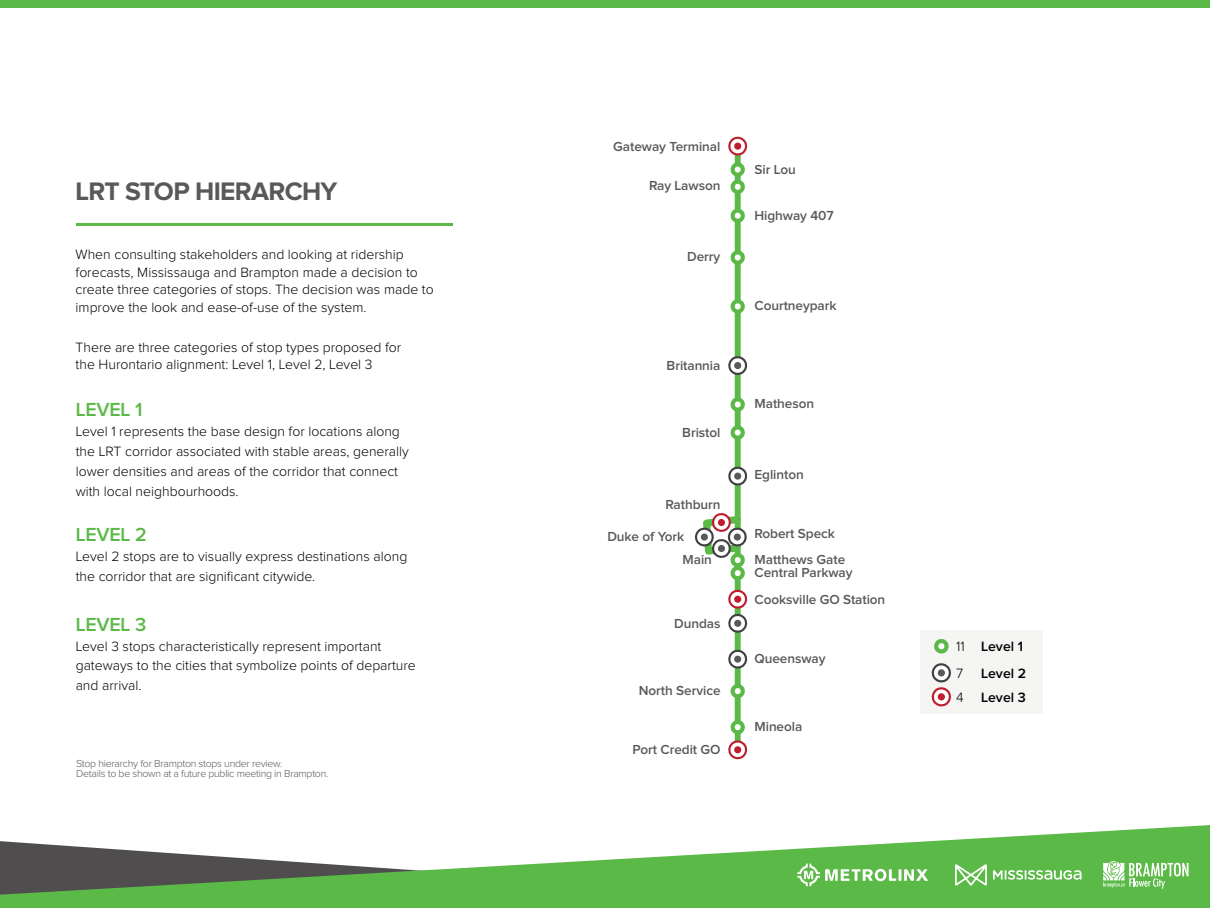
<style>
.page{position:relative;width:1210px;height:908px;background:#fff}
.page>*{position:absolute;margin:0;border:0;box-sizing:border-box;transform-origin:0 0}
.t1{font:700 26.25px "Proxima Nova";letter-spacing:-.025em;color:#58595b}
.t2{font:600 19.6px "Proxima Nova";color:#5bba47}
.t3{font:300 14px/19.9px "Proxima Nova";color:#000}
.t4{font:600 14px/26.6px "Proxima Nova";color:#000}
.t5{font:600 13.54px/26.6px "Proxima Nova";letter-spacing:-.005em;color:#58595b}
.t6{font:300 10.5px/10.5px "Proxima Nova";letter-spacing:-.025em;color:#58595b}
.s1{font-weight:300}
</style>
<div class="page">
<svg style="left:0;top:825px;width:1210px;height:82px;fill:#5bba47"></svg>
<div style="left:0;top:0;width:1210px;height:8px;background:#5bba47"></div>
<svg style="left:797px;top:863px;width:131px;height:22px"></svg>
<svg style="left:955px;top:864px;width:32px;height:21px"></svg>
<svg style="left:993px;top:869px;width:88px;height:10px"></svg>
<svg style="left:1103px;top:860px;width:85px;height:28px"></svg>
<div style="left:920px;top:630px;width:123px;height:83px;background:#f5f5f4"></div>
<hr style="left:76px;top:223px;width:376px;height:2px;background:#5bba47">
<svg style="left:694px;top:136px;width:54px;height:623px"></svg>
<svg style="left:931px;top:663px;width:20px;height:44px"></svg>
<svg style="left:934px;top:639px;width:15px;height:15px"></svg>
<h1 class="t1" style="left:76px;top:179px;width:263px">LRT STOP HIERARCHY</h1>
<p class="t3" style="left:76px;top:246px;width:360px;line-height:17.5px">When consulting stakeholders and looking at ridership forecasts, Mississauga and Brampton made a decision to create three categories of stops. The decision was made to improve the look and ease-of-use of the system.</p>
<p class="t3" style="left:76px;top:339px;width:327px;line-height:17.5px">There are three categories of stop types proposed for the Hurontario alignment: Level 1, Level 2, Level 3</p>
<h2 class="t2" style="left:76px;top:400px;width:68px">LEVEL 1</h2>
<p class="t3" style="left:76px;top:422px;width:335px">Level 1 represents the base design for locations along the LRT corridor associated with stable areas, generally lower densities and areas of the corridor that connect with local neighbourhoods.</p>
<h2 class="t2" style="left:76px;top:525px;width:73px">LEVEL 2</h2>
<p class="t3" style="left:76px;top:547px;width:333px">Level 2 stops are to visually express destinations along the corridor that are significant citywide.</p>
<h2 class="t2" style="left:76px;top:614px;width:72px">LEVEL 3</h2>
<p class="t3" style="left:76px;top:636px;width:342px">Level 3 stops characteristically represent important gateways to the cities that symbolize points of departure and arrival.</p>
<p class="t6" style="left:76px;top:758px;width:254px">Stop hierarchy for Brampton stops under review.<br>Details to be shown at a future public meeting in Brampton.</p>
<p class="t5" style="left:613px;top:134px;width:109px">Gateway Terminal</p>
<p class="t5" style="left:649px;top:173px;width:73px">Ray Lawson</p>
<p class="t5" style="left:687px;top:244px;width:35px">Derry</p>
<p class="t5" style="left:666px;top:353px;width:55px">Britannia</p>
<p class="t5" style="left:682px;top:419px;width:40px">Bristol</p>
<p class="t5" style="left:665px;top:491px;width:57px">Rathburn</p>
<p class="t5" style="left:754px;top:156px;width:43px">Sir Lou</p>
<p class="t5" style="left:754px;top:202px;width:81px">Highway 407</p>
<p class="t5" style="left:754px;top:293px;width:84px">Courtneypark</p>
<p class="t5" style="left:754px;top:391px;width:61px">Matheson</p>
<p class="t5" style="left:754px;top:462px;width:51px">Eglinton</p>
<p class="t5" style="left:607px;top:523px;width:78px">Duke of York</p>
<p class="t5" style="left:754px;top:520px;width:82px">Robert Speck</p>
<p class="t5" style="left:682px;top:547px;width:31px">Main</p>
<p class="t5" style="left:674px;top:610px;width:48px">Dundas</p>
<p class="t5" style="left:639px;top:677px;width:83px">North Service</p>
<p class="t5" style="left:632px;top:736px;width:90px">Port Credit GO</p>
<p class="t5" style="left:754px;top:546px;width:92px">Matthews Gate</p>
<p class="t5" style="left:754px;top:559px;width:132px">Central Parkway<br>Cooksville GO Station</p>
<p class="t5" style="left:754px;top:645px;width:73px">Queensway</p>
<p class="t5" style="left:754px;top:713px;width:49px">Mineola</p>
<p class="t4" style="left:956px;top:633px;width:69px"><span class="s1">11</span> Level 1<br><span class="s1">7</span></p>
<p class="t4" style="left:981px;top:660px;width:46px">Level 2</p>
<p class="t3" style="left:956px;top:687px;width:9px">4</p>
<p class="t4" style="left:981px;top:684px;width:46px">Level 3</p>
</div>
